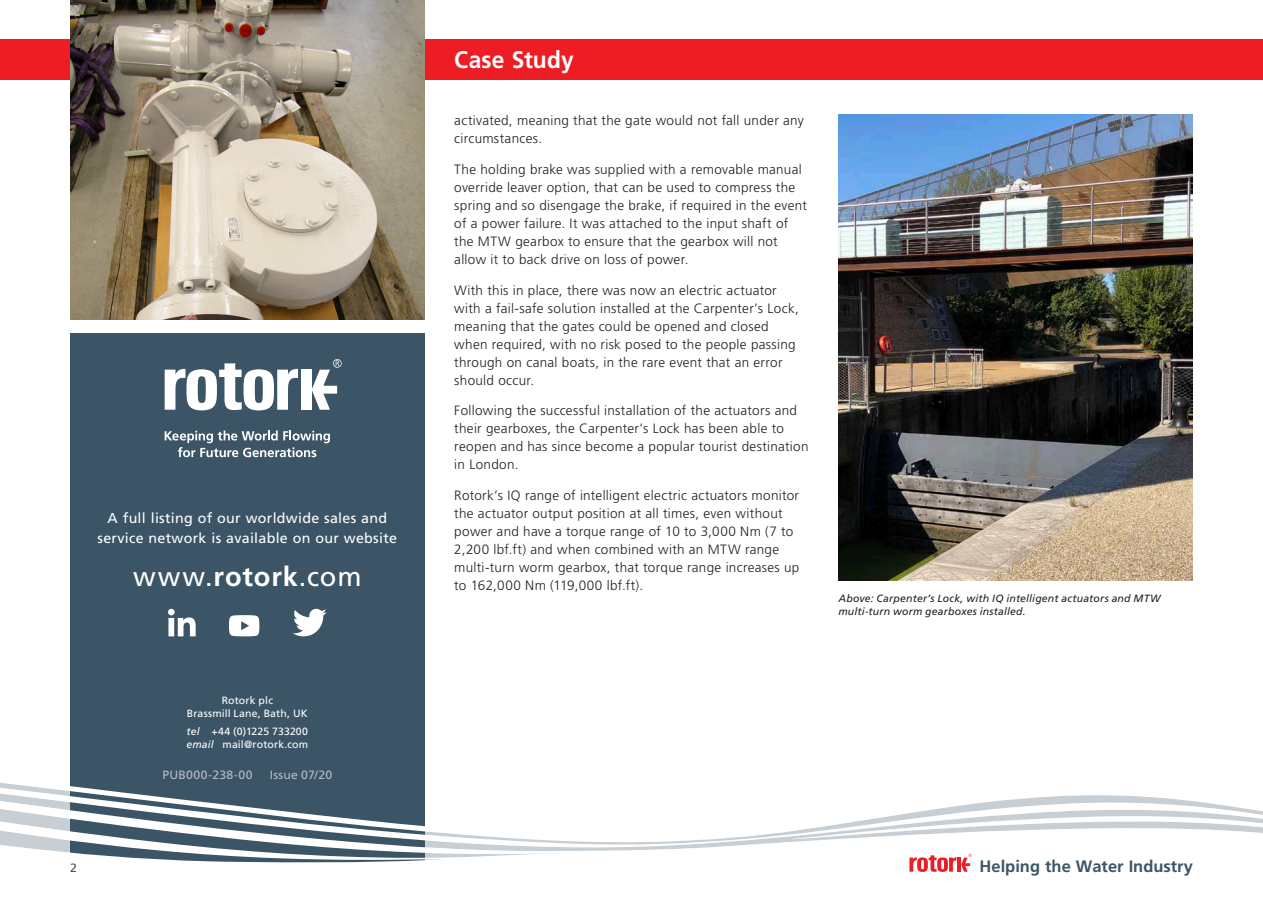
<style>
.page{position:relative;width:1263px;height:919px;background:#fff}
.page>*{position:absolute;margin:0;border:0;box-sizing:border-box;transform-origin:0 0}
.t1{font:27.15px "Frutiger LT Std";letter-spacing:.055em;color:#fff}
.t2{font:700 24px "Frutiger LT Std";letter-spacing:.005em;color:#fff;scale:.95 1}
.t3{font:700 16.5px "Frutiger LT Std";color:#3b5566}
.t4{font:14.25px/19.5px "Frutiger LT Std";letter-spacing:.02em;color:#fff;text-align:center}
.t5{font:300 13.5px/18px "Frutiger LT Std";letter-spacing:.025em;color:#231f20}
.t6{font:12px "Frutiger LT Std";letter-spacing:.02em;color:#b2bbc6}
.t7{font:12px "Frutiger LT Std";color:#3b5566}
.t8{font:italic 10.5px/13.5px "Frutiger LT Std";letter-spacing:.02em;color:#231f20}
.t9{font:10.5px/13.5px "Frutiger LT Std";letter-spacing:.015em;color:#fff;text-align:center}
.s1{font-weight:700}
.s2{font-style:italic}
</style>
<div class="page">
<div style="left:0;top:39px;width:1263px;height:41px;background:#ee1d23"></div>
<div style="left:70px;top:333px;width:354px;height:533px;background:#3b5566"></div>
<img style="left:70px;top:0;width:354px;height:319px">
<svg style="left:168px;top:608px;width:28px;height:28px"></svg>
<svg style="left:293px;top:608px;width:34px;height:28px"></svg>
<svg style="left:229px;top:615px;width:31px;height:21px"></svg>
<svg style="left:165px;top:430px;width:165px;height:27px"></svg>
<div style="left:301px;top:369px;width:10px;height:40px;background:#fff"></div>
<svg style="left:165px;top:363px;width:133px;height:48px"></svg>
<svg style="left:312px;top:359px;width:30px;height:50px"></svg>
<svg style="left:0;top:772px;width:1263px;height:100px"></svg>
<img style="left:838px;top:115px;width:355px;height:466px">
<svg style="left:881px;top:853px;width:91px;height:18px"></svg>
<p class="t4" style="left:98px;top:509px;width:301px">A full listing of our worldwide sales and service network is available on our website</p>
<h1 class="t1" style="left:133px;top:560px;width:230px">www.<span class="s1">rotork</span>.com</h1>
<p class="t7" style="left:70px;top:860px;width:8px">2</p>
<p class="t9" style="left:187px;top:693px;width:122px">Rotork plc<br>Brassmill Lane, Bath, UK</p>
<p class="t9" style="left:186px;top:724px;width:123px;text-align:left"><span class="s2">tel</span> +44 (0)1225 733200 <span class="s2">email</span> mail@rotork.com</p>
<p class="t6" style="left:162px;top:767px;width:92px">PUB000-238-00</p>
<p class="t6" style="left:270px;top:767px;width:64px">Issue 07/20</p>
<h2 class="t2" style="left:454px;top:45px;width:127px">Case Study</h2>
<p class="t5" style="left:454px;top:111px;width:351px">activated, meaning that the gate would not fall under any circumstances.</p>
<p class="t5" style="left:454px;top:160px;width:354px">The holding brake was supplied with a removable manual override leaver option, that can be used to compress the spring and so disengage the brake, if required in the event of a power failure. It was attached to the input shaft of the MTW gearbox to ensure that the gearbox will not allow it to back drive on loss of power.</p>
<p class="t5" style="left:454px;top:281px;width:346px">With this in place, there was now an electric actuator with a fail-safe solution installed at the Carpenter’s Lock, meaning that the gates could be opened and closed when required, with no risk posed to the people passing through on canal boats, in the rare event that an error should occur.</p>
<p class="t5" style="left:454px;top:402px;width:356px">Following the successful installation of the actuators and their gearboxes, the Carpenter’s Lock has been able to reopen and has since become a popular tourist destination in London.</p>
<p class="t5" style="left:454px;top:486px;width:347px">Rotork’s IQ range of intelligent electric actuators monitor the actuator output position at all times, even without power and have a torque range of 10 to 3,000 Nm (7 to 2,200 lbf.ft) and when combined with an MTW range multi-turn worm gearbox, that torque range increases up</p>
<p class="t5" style="left:454px;top:576px;width:190px">to 162,000 Nm (119,000 lbf.ft).</p>
<p class="t8" style="left:838px;top:591px;width:324px">Above: Carpenter’s Lock, with IQ intelligent actuators and MTW multi-turn worm gearboxes installed.</p>
<p class="t3" style="left:951px;top:856px;width:174px">Helping the XXXXXXX</p>
<p class="t3" style="left:980px;top:856px;width:215px">Helping the Water Industry</p>
</div>
